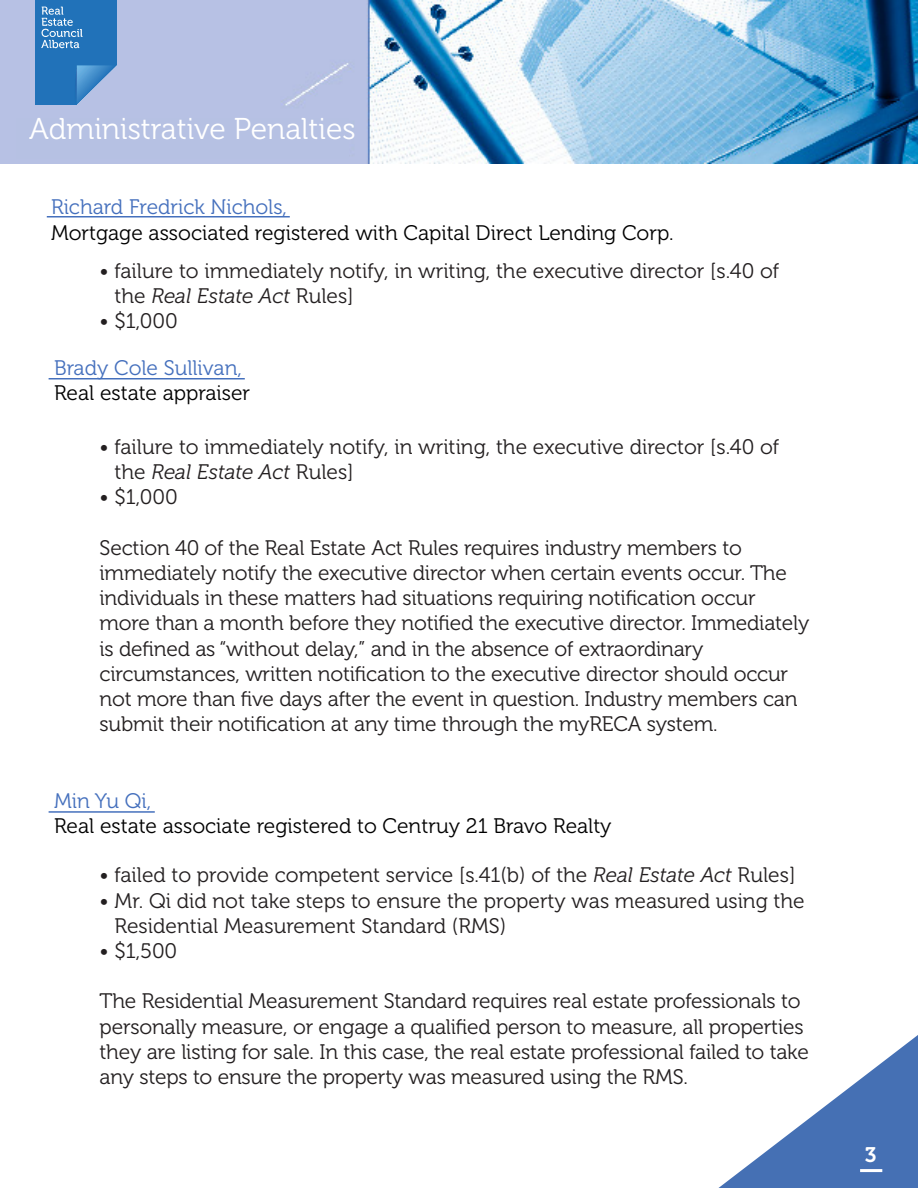
<style>
.page{position:relative;width:918px;height:1188px;background:#fff}
.page>*{position:absolute;margin:0;border:0;box-sizing:border-box;transform-origin:0 0}
.t1{font:30px "Museo 300";color:#fff}
.Body{font:21px/25.2px "Museo 300";letter-spacing:-.01em;color:#231f20}
.t2{font:21px "Museo 300";color:#000}
.t3{font:21px "Museo 300";color:#4570bd}
.Body-2{font:italic 21px "Museo 300";color:#231f20}
.t4{font:21px "Museo 700";color:#fff}
.s1{font-style:normal}
.s2{font-style:italic}
</style>
<div class="page">
<img style="left:0;top:0;width:918px;height:163px">
<svg style="left:718px;top:1035px;width:200px;height:153px"></svg>
<hr style="left:860px;top:1169px;width:22px;height:3px;background:#fff">
<img style="left:36px;top:0;width:81px;height:105px">
<div style="left:16px;top:118px;width:334px;height:40px;background:#b6c1e3"></div>
<hr style="left:47px;top:216px;width:243px;height:2px;background:#4570bd">
<hr style="left:49px;top:378px;width:196px;height:2px;background:#4570bd">
<hr style="left:49px;top:811px;width:106px;height:2px;background:#4570bd">
<p class="t1" style="left:29px;top:113px;width:328px">Administrative Penalties</p>
<p class="t3" style="left:51px;top:196px;width:238px">Richard Fredrick Nichols,</p>
<p class="t2" style="left:51px;top:221px;width:624px">Mortgage associated registered with Capital Direct Lending Corp.</p>
<p class="Body" style="left:100px;top:258px;width:681px">• failure to immediately notify, in writing, the executive director [s.40 of</p>
<p class="Body-2" style="left:115px;top:284px;width:241px"><span class="s1">the</span> Real Estate Act <span class="s1">Rules]</span></p>
<p class="Body" style="left:100px;top:309px;width:80px">• $1,000</p>
<p class="t3" style="left:54px;top:356px;width:189px">Brady Cole Sullivan,</p>
<p class="t2" style="left:54px;top:382px;width:198px">Real estate appraiser</p>
<p class="Body" style="left:100px;top:435px;width:681px">• failure to immediately notify, in writing, the executive director [s.40 of</p>
<p class="Body-2" style="left:115px;top:461px;width:241px"><span class="s1">the</span> Real Estate Act <span class="s1">Rules]</span></p>
<p class="Body" style="left:100px;top:485px;width:80px">• $1,000</p>
<p class="Body" style="left:100px;top:535px;width:711px">Section 40 of the Real Estate Act Rules requires industry members to immediately notify the executive director when certain events occur. The individuals in these matters had situations requiring notification occur more than a month before they notified the executive director. Immediately is defined as “without delay,” and in the absence of extraordinary circumstances, written notification to the executive director should occur not more than five days after the event in question. Industry members can submit their notification at any time through the myRECA system.</p>
<p class="t3" style="left:54px;top:790px;width:99px">Min Yu Qi,</p>
<p class="t2" style="left:54px;top:815px;width:559px">Real estate associate registered to Centruy 21 Bravo Realty</p>
<p class="Body" style="left:100px;top:863px;width:697px">• failed to provide competent service [s.41(b) of the <span class="s2">Real Estate Act</span> Rules]</p>
<p class="Body" style="left:100px;top:888px;width:707px">• Mr. Qi did not take steps to ensure the property was measured using the</p>
<p class="Body" style="left:115px;top:913px;width:393px">Residential Measurement Standard (RMS)</p>
<p class="Body" style="left:100px;top:939px;width:79px">• $1,500</p>
<p class="Body" style="left:100px;top:989px;width:711px">The Residential Measurement Standard requires real estate professionals to personally measure, or engage a qualified person to measure, all properties they are listing for sale. In this case, the real estate professional failed to take any steps to ensure the property was measured using the RMS.</p>
<p class="t4" style="left:865px;top:1143px;width:13px">3</p>
</div>
